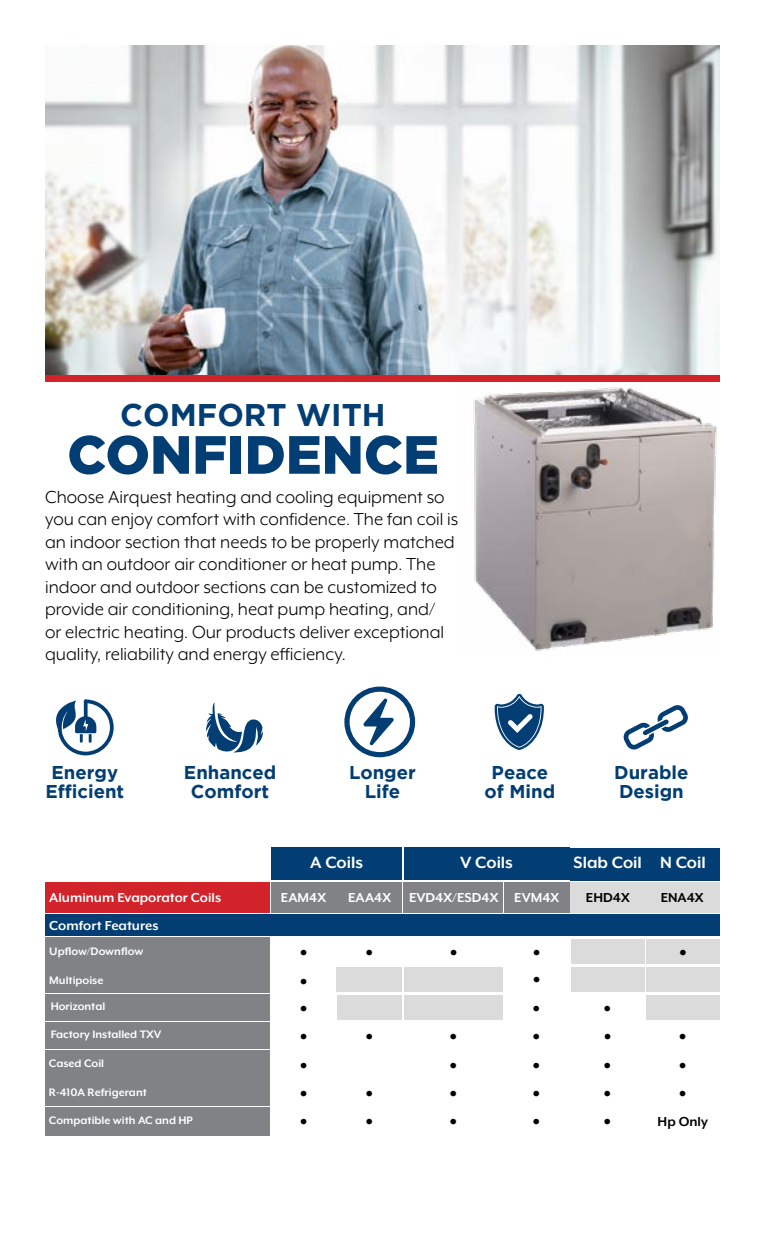
<style>
.page{position:relative;width:765px;height:1260px;background:#fff}
.page>*{position:absolute;margin:0;border:0;box-sizing:border-box;transform-origin:0 0}
.t1{font:900 53.75px "Gotham";color:#023e73}
.t2{font:700 31.25px "Gotham";color:#023e73}
.t3{font:700 30px/28.6px "Mr Eaves XL Mod OT";color:#000;text-align:justify}
.t4{font:20px/22.5px "Mr Eaves XL Mod OT";color:#000}
.t5{font:700 18.75px "Mr Eaves XL Mod OT";color:#fff}
.t6{font:700 18.5px/19px "Gotham";color:#023e73;text-align:center}
.t7{font:700 15px/27.4px "Mr Eaves XL Mod OT";color:#fff}
.t8{font:700 15px "Mr Eaves XL Mod OT";color:#000}
.t9{font:700 12.5px/26.2px "Mr Eaves XL Mod OT";color:#fff}
</style>
<div class="page">
<img style="left:45px;top:45px;width:675px;height:330px">
<div style="left:45px;top:375px;width:675px;height:6px;background:#d2232a"></div>
<img style="left:458px;top:381px;width:259px;height:270px">
<svg style="left:56px;top:699px;width:58px;height:56px"></svg>
<svg style="left:495px;top:694px;width:49px;height:56px"></svg>
<svg style="left:624px;top:705px;width:64px;height:45px"></svg>
<div style="left:45px;top:914px;width:675px;height:21px;background:#023e73"></div>
<div style="left:271px;top:848px;width:131px;height:32px;background:#023e73"></div>
<div style="left:45px;top:882px;width:225px;height:30px;background:#d2232a"></div>
<div style="left:271px;top:882px;width:65px;height:30px;background:#818285"></div>
<div style="left:337px;top:882px;width:65px;height:30px;background:#818285"></div>
<div style="left:45px;top:937px;width:225px;height:29px;background:#818285"></div>
<div style="left:45px;top:967px;width:225px;height:26px;background:#818285"></div>
<div style="left:45px;top:994px;width:225px;height:27px;background:#818285"></div>
<div style="left:45px;top:1050px;width:225px;height:29px;background:#818285"></div>
<div style="left:45px;top:1080px;width:225px;height:26px;background:#818285"></div>
<div style="left:45px;top:1107px;width:225px;height:28px;background:#818285"></div>
<div style="left:337px;top:967px;width:65px;height:25px;background:#dbdbdb"></div>
<div style="left:404px;top:967px;width:99px;height:25px;background:#dbdbdb"></div>
<div style="left:337px;top:995px;width:65px;height:25px;background:#dbdbdb"></div>
<div style="left:45px;top:1022px;width:225px;height:27px;background:#818285"></div>
<div style="left:571px;top:882px;width:74px;height:30px;background:#dbdbdb"></div>
<div style="left:646px;top:882px;width:74px;height:30px;background:#dbdbdb"></div>
<div style="left:404px;top:995px;width:98px;height:25px;background:#dbdbdb"></div>
<div style="left:404px;top:848px;width:165px;height:32px;background:#023e73"></div>
<div style="left:404px;top:882px;width:99px;height:30px;background:#818285"></div>
<div style="left:504px;top:882px;width:65px;height:30px;background:#818285"></div>
<div style="left:571px;top:848px;width:74px;height:32px;background:#023e73"></div>
<div style="left:646px;top:848px;width:74px;height:32px;background:#023e73"></div>
<div style="left:571px;top:939px;width:74px;height:25px;background:#dbdbdb"></div>
<div style="left:571px;top:967px;width:74px;height:25px;background:#dbdbdb"></div>
<div style="left:646px;top:995px;width:74px;height:25px;background:#dbdbdb"></div>
<div style="left:646px;top:939px;width:74px;height:25px;background:#dbdbdb"></div>
<div style="left:646px;top:967px;width:74px;height:25px;background:#dbdbdb"></div>
<svg style="left:344px;top:687px;width:71px;height:71px"></svg>
<svg style="left:206px;top:702px;width:57px;height:51px"></svg>
<h2 class="t2" style="left:120px;top:397px;width:267px">COMFORT WITH</h2>
<h1 class="t1" style="left:67px;top:424px;width:373px">CONFIDENCE</h1>
<p class="t4" style="left:45px;top:485px;width:415px">Choose Airquest heating and cooling equipment so you can enjoy comfort with confidence. The fan coil is an indoor section that needs to be properly matched with an outdoor air conditioner or heat pump. The indoor and outdoor sections can be customized to provide air conditioning, heat pump heating, and/<br>or electric heating. Our products deliver exceptional quality, reliability and energy efficiency.</p>
<p class="t6" style="left:184px;top:762px;width:94px">Enhanced<br>Comfort</p>
<p class="t6" style="left:45px;top:762px;width:80px">Energy<br>Efficient</p>
<p class="t6" style="left:614px;top:762px;width:76px;text-align:left">Durable<br>Design</p>
<p class="t6" style="left:349px;top:762px;width:68px">Longer<br>Life</p>
<p class="t6" style="left:485px;top:762px;width:72px">Peace of Mind</p>
<p class="t7" style="left:49px;top:884px;width:173px">Aluminum Evaporator Coils<br>Comfort Features</p>
<p class="t9" style="left:49px;top:938px;width:95px">Upflow/Downflow</p>
<p class="t9" style="left:49px;top:967px;width:57px">Multipoise<br>Horizontal</p>
<p class="t9" style="left:51px;top:1021px;width:112px">Factory Installed TXV</p>
<p class="t9" style="left:49px;top:1050px;width:57px">Cased Coil</p>
<p class="t9" style="left:49px;top:1079px;width:99px">R-410A Refrigerant</p>
<p class="t9" style="left:49px;top:1107px;width:145px">Compatible with AC and HP</p>
<p class="t5" style="left:310px;top:853px;width:54px">A Coils</p>
<p class="t7" style="left:281px;top:884px;width:47px">EAM4X</p>
<p class="t7" style="left:348px;top:884px;width:45px">EAA4X</p>
<p class="t5" style="left:460px;top:853px;width:54px">V Coils</p>
<p class="t7" style="left:409px;top:884px;width:152px">EVD4X/ESD4X EVM4X</p>
<p class="t5" style="left:574px;top:853px;width:134px">Slab Coil N Coil</p>
<p class="t8" style="left:586px;top:890px;width:45px">EHD4X</p>
<p class="t8" style="left:661px;top:890px;width:44px">ENA4X</p>
<h3 class="t3" style="left:300px;top:937px;width:76px">• •</h3>
<h3 class="t3" style="left:449px;top:937px;width:10px">•</h3>
<h3 class="t3" style="left:299px;top:967px;width:10px;line-height:26.9px">• •</h3>
<h3 class="t3" style="left:532px;top:938px;width:10px;line-height:27.8px">• •</h3>
<h3 class="t3" style="left:532px;top:993px;width:10px">•</h3>
<h3 class="t3" style="left:299px;top:1021px;width:76px">• •</h3>
<h3 class="t3" style="left:449px;top:1021px;width:10px">•</h3>
<h3 class="t3" style="left:532px;top:1021px;width:10px">• • • •</h3>
<h3 class="t3" style="left:299px;top:1051px;width:10px">•</h3>
<h3 class="t3" style="left:449px;top:1051px;width:10px">•</h3>
<h3 class="t3" style="left:299px;top:1079px;width:76px">• •</h3>
<h3 class="t3" style="left:449px;top:1079px;width:10px">•</h3>
<h3 class="t3" style="left:299px;top:1107px;width:76px">• •</h3>
<h3 class="t3" style="left:449px;top:1107px;width:10px">•</h3>
<h3 class="t3" style="left:603px;top:993px;width:10px">• • • • •</h3>
<h3 class="t3" style="left:679px;top:937px;width:10px">•</h3>
<h3 class="t3" style="left:679px;top:1021px;width:10px">• • •</h3>
<p class="t8" style="left:658px;top:1114px;width:52px">Hp Only</p>
</div>
